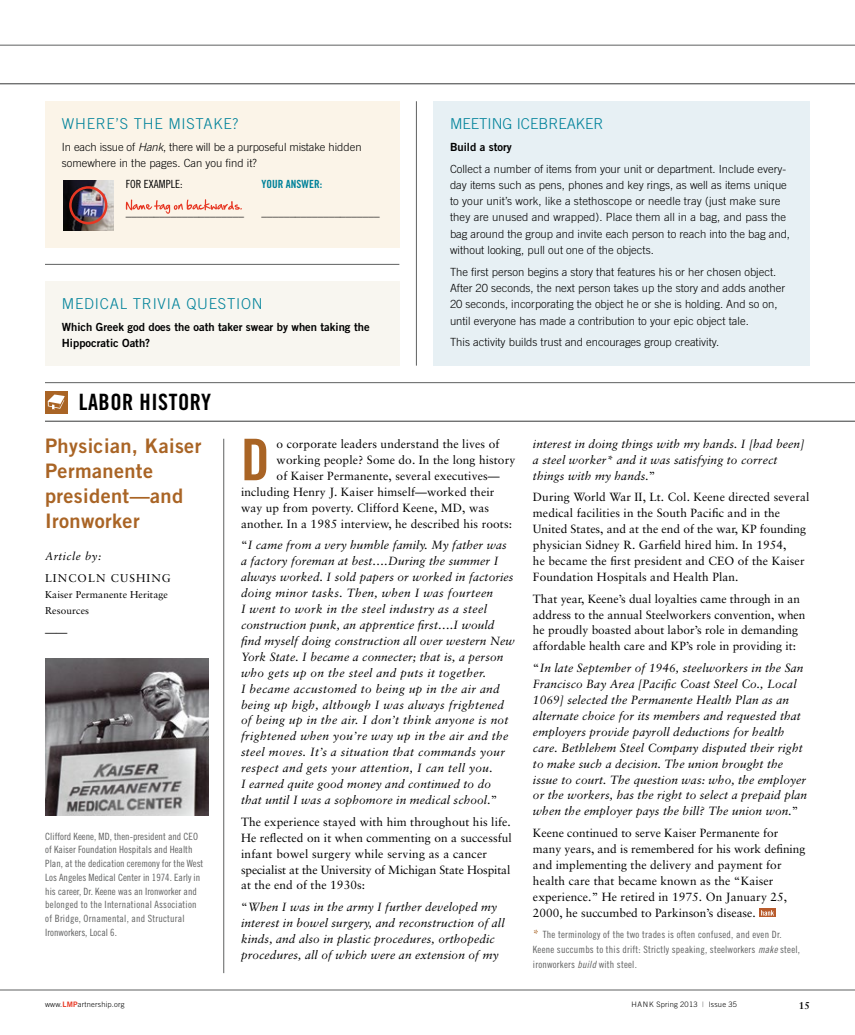
<style>
.page{position:relative;width:855px;height:1035px;background:#fff}
.page>*{position:absolute;margin:0;border:0;box-sizing:border-box;transform-origin:0 0}
.t1{font:57.5px "Trade Gothic LT Std Bd Cn 20";color:#a96425}
.t2{font:22.5px "Trade Gothic LT Std Bd Cn 20";letter-spacing:.025em;color:#000}
.t3{font:20px/25px "Trade Gothic LT Std Bd 2";letter-spacing:.02em;color:#a96425}
.t4{font:300 15px "Trade Gothic LT Std";letter-spacing:.05em;color:#00829a}
.t5{font:300 15px "Trade Gothic LT Std";color:#00829a}
.t6{font:11.88px/15.9px "Sabon";letter-spacing:.01em;color:#000}
.t7{font:italic 11.88px/15.9px "Sabon";letter-spacing:.01em;color:#000}
.t8{font:italic 11.88px/15.9px "Sabon";letter-spacing:.03em;color:#000}
.t9{font:300 11.25px/16.2px "Trade Gothic LT Std";color:#000}
.t10{font:11.25px/16.2px "Trade Gothic LT Std Bd 2";color:#000}
.t11{font:11.25px "Trade Gothic LT Std Bd Cn 20";color:#000}
.t12{font:11.25px "Sabon";letter-spacing:.1em;color:#000}
.t13{font:11.25px "Trade Gothic LT Std Cn 18";color:#000}
.t14{font:11.25px "Trade Gothic LT Std Bd Cn 20";color:#00829a}
.t15{font:italic 11.25px "Sabon";letter-spacing:.05em;color:#000}
.t16{font:10px/13.8px "Trade Gothic LT Std Cn 18";color:#5f6060}
.t17{font:10px/15px "Trade Gothic LT Std Cn 18";letter-spacing:.02em;color:#5f6060}
.t18{font:10px/16.2px "Sabon";letter-spacing:.01em;color:#000}
.t19{font:700 10px "Sabon";color:#000}
.t20{font:300 7.5px "Trade Gothic LT Std";letter-spacing:.025em;color:#000}
.s1{font-style:italic}
.s2{font-style:normal}
.s3{font-family:"Sabon";font-size:11.88px;color:#a96425}
.s4{font-family:"Trade Gothic LT Std Cn 18 Obl"}
.s5{font-family:"Trade Gothic LT Std Bd 2";font-weight:400;color:#e73723}
.s6{color:#5f6060}
</style>
<div class="page">
<hr style="left:0;top:990px;width:855px;height:1px;background:#5f6060">
<hr style="left:224px;top:439px;width:1px;height:534px;background:#5f6060">
<hr style="left:0;top:45px;width:855px;height:1px;background:#5f6060">
<hr style="left:45px;top:421px;width:810px;height:1px;background:#5f6060">
<hr style="left:45px;top:382px;width:810px;height:1px;background:#5f6060">
<hr style="left:0;top:83px;width:855px;height:1px;background:#5f6060">
<div style="left:45px;top:391px;width:22px;height:22px;background:#a96425"></div>
<svg style="left:48px;top:395px;width:17px;height:15px"></svg>
<div style="left:433px;top:101px;width:377px;height:265px;background:#e7f0f4"></div>
<div style="left:45px;top:101px;width:354px;height:147px;background:#fbf4e8"></div>
<img style="left:63px;top:180px;width:51px;height:51px">
<div style="left:69px;top:186px;width:38px;height:38px;border:2px solid #e73723;border-radius:50%"></div>
<svg style="left:126px;top:199px;width:116px;height:15px"></svg>
<div style="left:45px;top:281px;width:354px;height:85px;background:#f8f6f0"></div>
<div style="left:759px;top:909px;width:17px;height:8px;background:#b85b2c"></div>
<svg style="left:761px;top:910px;width:13px;height:6px"></svg>
<hr style="left:416px;top:101px;width:1px;height:265px;background:#5f6060">
<img style="left:45px;top:658px;width:163px;height:158px">
<hr style="left:45px;top:264px;width:354px;height:1px;background:#5f6060">
<p class="t4" style="left:62px;top:115px;width:178px">WHERE’S THE MISTAKE?</p>
<p class="t9" style="left:62px;top:139px;width:301px">In each issue of <span class="s1">Hank</span>, there will be a purposeful mistake hidden somewhere in the pages. Can you find it?</p>
<p class="t13" style="left:126px;top:177px;width:58px">FOR EXAMPLE:</p>
<p class="t11" style="left:126px;top:205px;width:120px">_____________________</p>
<p class="t14" style="left:262px;top:177px;width:62px">YOUR ANSWER:</p>
<p class="t11" style="left:262px;top:205px;width:120px">_____________________</p>
<p class="t4" style="left:62px;top:295px;width:202px">MEDICAL TRIVIA QU ESTION</p>
<p class="t10" style="left:62px;top:318px;width:309px">Which Greek god does the oath taker swear by when taking the<br>Hippocratic Oath?</p>
<p class="t5" style="left:450px;top:115px;width:155px">MEETING ICEB REAKER</p>
<p class="t10" style="left:450px;top:138px;width:63px">Build a story</p>
<p class="t9" style="left:450px;top:160px;width:342px">Collect a number of items from your unit or department. Include every&shy;day items such as pens, phones and key rings, as well as items unique to your unit’s work, like a stethoscope or needle tray (just make sure they are unused and wrapped). Place them all in a bag, and pass the bag around the group and invite each person to reach into the bag and, without looking, pull out one of the objects.</p>
<p class="t9" style="left:450px;top:264px;width:337px">The first person begins a story that features his or her chosen object.<br>After 20 seconds, the next person takes up the story and adds another 20 seconds, incorporating the object he or she is holding. And so on, until everyone has made a contribution to your epic object tale.</p>
<p class="t9" style="left:450px;top:334px;width:271px">This activity builds trust and encourages group creativity.</p>
<h2 class="t2" style="left:79px;top:389px;width:134px">LABOR HISTORY</h2>
<h3 class="t3" style="left:45px;top:433px;width:158px">Physician, Kaiser<br>Permanente president—and<br>Ironworker</h3>
<p class="t15" style="left:45px;top:550px;width:58px">Article by:</p>
<p class="t12" style="left:45px;top:571px;width:127px">LINCOLN CUSHING</p>
<p class="t18" style="left:45px;top:586px;width:125px">Kaiser Permanente Heritage<br>Resources</p>
<p class="t12" style="left:45px;top:626px;width:24px">——</p>
<p class="t16" style="left:45px;top:829px;width:160px">Clifford Keene, MD, then-president and CEO of Kaiser Foundation Hospitals and Health Plan, at the dedication ceremony for the West Los Angeles Medical Center in 1974. Early in his career, Dr. Keene was an Ironworker and belonged to the International Association of Bridge, Ornamental, and Structural Ironworkers, Local 6.</p>
<h1 class="t1" style="left:241px;top:425px;width:30px">D</h1>
<p class="t6" style="left:277px;top:436px;width:224px">o corporate leaders understand the lives of</p>
<p class="t6" style="left:277px;top:452px;width:240px">working people? Some do. In the long history</p>
<p class="t6" style="left:277px;top:468px;width:225px">of Kaiser Permanente, several executives—</p>
<p class="t6" style="left:241px;top:484px;width:255px">including Henry J. Kaiser himself—worked their</p>
<p class="t6" style="left:241px;top:499px;width:250px">way up from poverty. Clifford Keene, MD, was</p>
<p class="t6" style="left:241px;top:515px;width:273px">another. In a 1985 interview, he described his roots:</p>
<p class="t8" style="left:241px;top:537px;width:275px"><span class="s2">“</span>I came from a very humble family. My father was a factory foreman at best….During the summer I always worked. I sold papers or worked in factories doing minor tasks. Then, when I was fourteen<br>I went to work in the steel industry as a steel construction punk, an apprentice first….I would find myself doing construction all over western New York State. I became a connecter; that is, a person who gets up on the steel and puts it together.<br>I became accustomed to being up in the air and being up high, although I was always frightened of being up in the air. I don’t think anyone is not frightened when you’re way up in the air and the steel moves. It’s a situation that commands your respect and gets your attention, I can tell you.<br>I earned quite good money and continued to do that until I was a sophomore in medical school.<span class="s2">”</span></p>
<p class="t6" style="left:241px;top:814px;width:272px">The experience stayed with him throughout his life.<br>He reflected on it when commenting on a successful infant bowel surgery while serving as a cancer specialist at the University of Michigan State Hospital at the end of the 1930s:</p>
<p class="t7" style="left:241px;top:899px;width:265px"><span class="s2">“</span>When I was in the army I further developed my interest in bowel surgery, and reconstruction of all kinds, and also in plastic procedures, orthopedic procedures, all of which were an extension of my</p>
<p class="t7" style="left:533px;top:436px;width:273px">interest in doing things with my hands. I [had been] a steel worker* and it was satisfying to correct things with my hands.<span class="s2">”</span></p>
<p class="t6" style="left:533px;top:489px;width:278px">During World War II, Lt. Col. Keene directed several medical facilities in the South Pacific and in the United States, and at the end of the war, KP founding physician Sidney R. Garfield hired him. In 1954,<br>he became the first president and CEO of the Kaiser Foundation Hospitals and Health Plan.</p>
<p class="t6" style="left:533px;top:590px;width:274px">That year, Keene’s dual loyalties came through in an address to the annual Steelworkers convention, when he proudly boasted about labor’s role in demanding affordable health care and KP’s role in providing it:</p>
<p class="t7" style="left:533px;top:660px;width:276px"><span class="s2">“</span>In late September of 1946, steelworkers in the San Francisco Bay Area [Pacific Coast Steel Co., Local 1069] selected the Permanente Health Plan as an alternate choice for its members and requested that employers provide payroll deductions for health care. Bethlehem Steel Company disputed their right to make such a decision. The union brought the issue to court. The question was: who, the employer or the workers, has the right to select a prepaid plan when the employer pays the bill? The union won.<span class="s2">”</span></p>
<p class="t6" style="left:533px;top:825px;width:274px">Keene continued to serve Kaiser Permanente for many years, and is remembered for his work defining and implementing the delivery and payment for health care that became known as the “Kaiser experience.” He retired in 1975. On January 25, 2000, he succumbed to Parkinson’s disease.</p>
<p class="t17" style="left:533px;top:926px;width:269px"><span class="s3">*</span> The terminology of the two trades is often confused, and even Dr.<br>Keene succumbs to this drift: Strictly speaking, steelworkers <span class="s4">make</span> steel, ironworkers <span class="s4">build</span> with steel.</p>
<p class="t20" style="left:45px;top:1000px;width:81px">www.<span class="s5">LMP</span>artnership.org</p>
<p class="t20" style="left:631px;top:1000px;width:107px">HANK Spring 2013 <span class="s6">|</span> Issue 35</p>
<p class="t19" style="left:799px;top:999px;width:13px">15</p>
</div>
